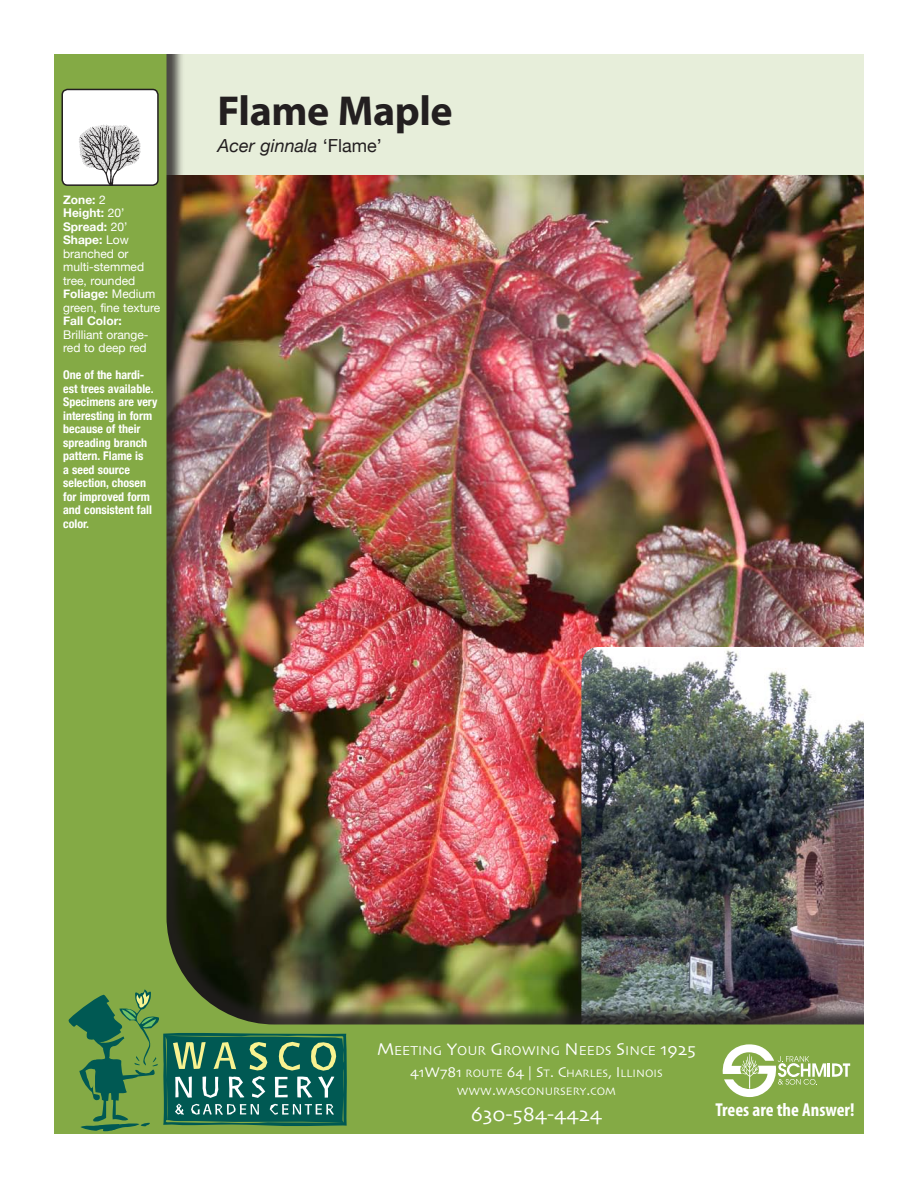
<style>
.page{position:relative;width:918px;height:1188px;background:#fff}
.page>*{position:absolute;margin:0;border:0;box-sizing:border-box;transform-origin:0 0}
.t1{font:700 42px "Myriad Pro";letter-spacing:-.01em;color:#231f20}
.t2{font:21px "Skia";color:#fff}
.t3{font:700 condensed 18.75px "Myriad Pro";color:#fff}
.t4{font:italic 18px "Helvetica Neue";color:#231f20}
.t5{font:13.5px "Skia";color:#fff}
.t6{font:700 condensed 12px/13.5px "Helvetica Neue";color:#fff}
.t7{font:12px/13.5px "Helvetica Neue";color:#fff}
.t8{font:700 12px "Helvetica Neue";color:#fff}
.t9{font:11.25px/18px "Skia";color:#fff;text-align:center}
.s1{font-weight:700}
.s2{font-style:normal}
.s3{font-size:18px}
.s4{font-size:15px}
</style>
<div class="page">
<img style="left:54px;top:54px;width:810px;height:1080px">
<div style="left:62px;top:89px;width:96px;height:96px;background:#fff;border-radius:5px"></div>
<img style="left:79px;top:124px;width:62px;height:59px">
<div style="left:61px;top:89px;width:98px;height:97px;border:2px solid #231f20;border-radius:5px"></div>
<svg style="left:722px;top:1044px;width:128px;height:53px"></svg>
<svg style="left:66px;top:989px;width:281px;height:143px"></svg>
<p class="t7" style="left:63px;top:193px;width:99px"><span class="s1">Zone:</span> 2<br><span class="s1">Height:</span> 20’<br><span class="s1">Spread:</span> 20’<br><span class="s1">Shape:</span> Low branched or multi-stemmed tree, rounded<br><span class="s1">Foliage:</span> Medium green, fine texture</p>
<p class="t8" style="left:63px;top:314px;width:60px">Fall Color:</p>
<p class="t7" style="left:63px;top:328px;width:87px">Brilliant orange&shy;red to deep red</p>
<p class="t6" style="left:63px;top:368px;width:96px">One of the hardi&shy;est trees available.<br>Specimens are very interesting in form because of their spreading branch pattern. Flame is<br>a seed source selection, chosen for improved form and consistent fall color.</p>
<h1 class="t1" style="left:218px;top:84px;width:237px">Flame Maple</h1>
<h3 class="t4" style="left:218px;top:135px;width:166px">Acer ginnala <span class="s2">‘Flame’</span></h3>
<p class="t5" style="left:377px;top:1042px;width:320px"><span class="s3">M</span>EETING <span class="s3">Y</span>OUR <span class="s3">G</span> ROWING <span class="s3">N</span> EEDS <span class="s3">S</span>INCE <span class="s3">1925</span></p>
<p class="t9" style="left:410px;top:1065px;width:254px"><span class="s4">41W781</span> ROUTE <span class="s4">64 | S</span>T<span class="s4">. C</span>HARLES<span class="s4">, I</span> LLINOIS<br>WWW<span class="s4">.</span>WASCONURSERY<span class="s4">.</span>COM</p>
<h2 class="t2" style="left:471px;top:1101px;width:133px">630-584-4424</h2>
<h3 class="t3" style="left:715px;top:1098px;width:141px">Trees are the Answer!</h3>
</div>
